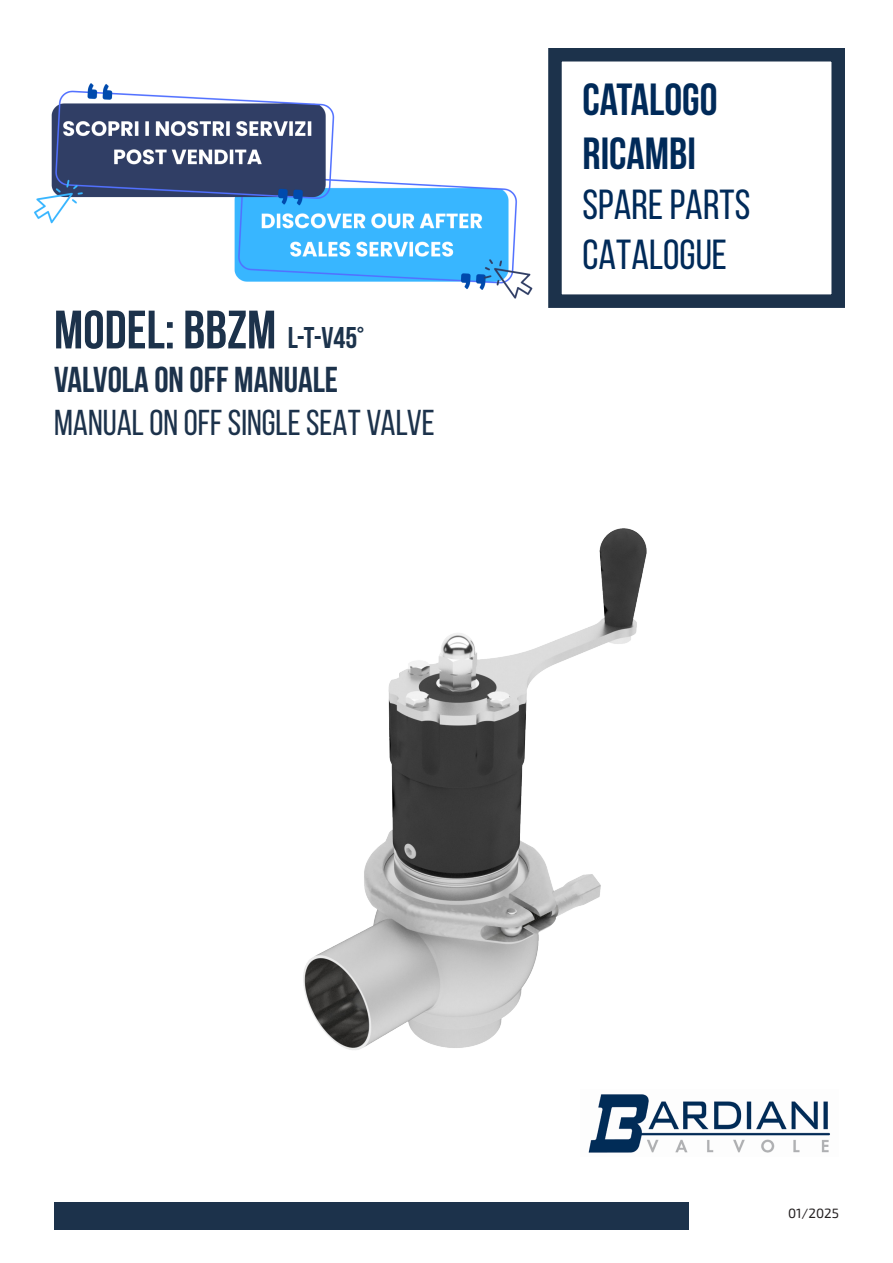
<style>
.page{position:relative;width:893px;height:1263px;background:#fff}
.page>*{position:absolute;margin:0;border:0;box-sizing:border-box;transform-origin:0 0}
.t1{font:700 54px "Bebas Neue";color:#1c324b}
.t2{font:700 45px/54px "Bebas Neue";color:#002a59}
.t3{font:42px/50.4px "Bebas Neue";color:#002a59}
.t4{font:36px "Bebas Neue";color:#1c324b}
.t5{font:700 36px "Bebas Neue";color:#1c324b}
.t6{font:700 30px "Bebas Neue";color:#1c334c}
.t7{font:13.5px "Exo Soft";color:#231f20}
</style>
<div class="page">
<img style="left:588px;top:1094px;width:242px;height:59px">
<div style="left:548px;top:48px;width:297px;height:260px;border:14px solid #1c324b"></div>
<img style="left:34px;top:83px;width:499px;height:216px">
<div style="left:55px;top:1202px;width:634px;height:28px;background:#1c324b"></div>
<img style="left:303px;top:528px;width:344px;height:522px">
<p class="t1" style="left:54px;top:300px;width:224px">MODEL: BBZM</p>
<p class="t5" style="left:54px;top:359px;width:286px">VALVOLA ON OFF MANUALE</p>
<p class="t4" style="left:54px;top:403px;width:382px">MANUAL ON OFF SINGLE SEAT VALVE</p>
<p class="t6" style="left:288px;top:321px;width:78px">L-T-V45°</p>
<p class="t2" style="left:583px;top:71px;width:137px">CATALOGO<br>RICAMBI</p>
<p class="t3" style="left:583px;top:179px;width:169px">SPARE PARTS<br>CATALOGUE</p>
<p class="t7" style="left:788px;top:1206px;width:52px">01/2025</p>
</div>
